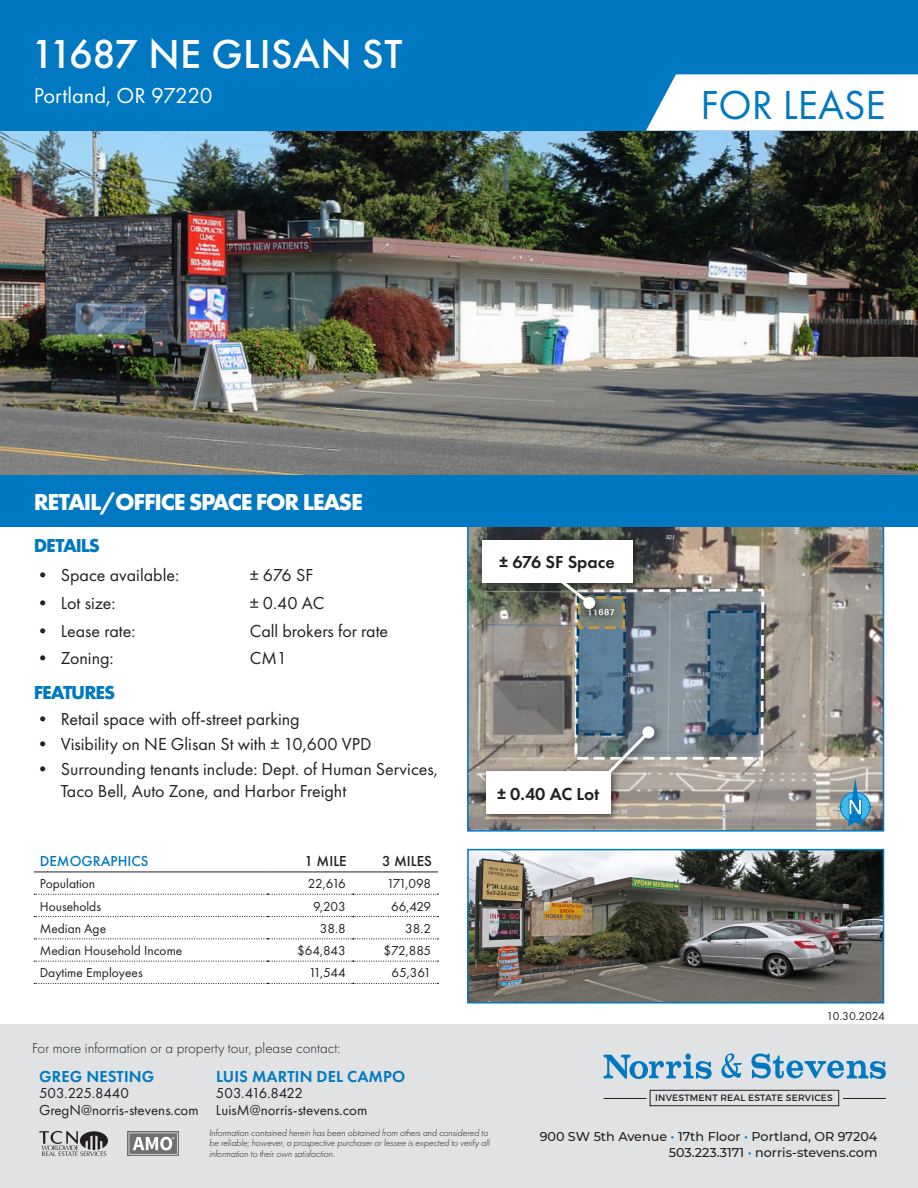
<style>
.page{position:relative;width:918px;height:1188px;background:#fff}
.page>*{position:absolute;margin:0;border:0;box-sizing:border-box;transform-origin:0 0}
.t1{font:500 42px "Futura PT";letter-spacing:.005em;color:#fff}
.t2{font:42px "Futura PT";color:#0079c2}
.t3{font:700 24px "Futura PT";letter-spacing:-.05em;color:#fff}
.t4{font:22.5px "Futura PT";color:#fff}
.t5{font:700 21.75px "Arial";color:#fff}
.t6{font:700 19.5px "Futura PT";letter-spacing:-.05em;color:#0079c2}
.t7{font:18px/21.6px "Futura PT";color:#231f20}
.t8{font:600 18px "Futura PT";color:#231f20}
.t9{font:600 16.5px "Futura PT";letter-spacing:.01em;color:#0079c2}
.t10{font:15px/16.5px "Futura PT";color:#231f20}
.t11{font:300 15px "Futura PT";color:#231f20}
.t12{font:500 15px "Futura PT";color:#0079c2}
.t13{font:500 15px "Futura PT";color:#231f20}
.t14{font:13.5px "Futura PT";color:#231f20}
.t15{font:500 12.75px/16.5px "Montserrat";color:#231f20;text-align:right}
.t16{font:12px "Futura PT";letter-spacing:-.025em;color:#231f20}
.t17{font:italic 300 9.75px/10.5px "Futura PT";letter-spacing:-.01em;color:#231f20}
.t18{font:9.15px "Montserrat";letter-spacing:.02em;color:#231f20}
.s1{color:#0079c2}
</style>
<div class="page">
<div style="left:0;top:1024px;width:918px;height:164px;background:#e1e2e4"></div>
<svg style="left:39px;top:1131px;width:69px;height:25px"></svg>
<div style="left:127px;top:1131px;width:52px;height:25px;background:#abadad"></div>
<svg style="left:129px;top:1133px;width:49px;height:22px"></svg>
<svg style="left:604px;top:1054px;width:108px;height:25px"></svg>
<svg style="left:751px;top:1053px;width:135px;height:26px"></svg>
<svg style="left:721px;top:1053px;width:21px;height:25px"></svg>
<div style="left:650px;top:1090px;width:189px;height:16px;border:1px solid #231f20"></div>
<hr style="left:604px;top:1098px;width:43px;height:1px;background:#231f20">
<hr style="left:843px;top:1098px;width:43px;height:1px;background:#231f20">
<img style="left:470px;top:528px;width:411px;height:301px">
<div style="left:467px;top:525px;width:417px;height:307px;border:2px solid #0079c2"></div>
<img style="left:0;top:131px;width:918px;height:344px">
<hr style="left:34px;top:872px;width:233px;height:1px;background:#231f20">
<hr style="left:267px;top:872px;width:86px;height:1px;background:#231f20">
<hr style="left:353px;top:872px;width:85px;height:1px;background:#231f20">
<svg style="left:34px;top:894px;width:404px;height:1px"></svg>
<svg style="left:34px;top:916px;width:404px;height:1px"></svg>
<svg style="left:34px;top:938px;width:404px;height:1px"></svg>
<svg style="left:34px;top:961px;width:404px;height:1px"></svg>
<svg style="left:34px;top:983px;width:404px;height:1px"></svg>
<div style="left:476px;top:534px;width:167px;height:85px;background:#231f20;opacity:.75"></div>
<div style="left:482px;top:540px;width:150px;height:43px;background:#fff"></div>
<svg style="left:553px;top:583px;width:40px;height:24px"></svg>
<div style="left:583px;top:597px;width:12px;height:12px;background:#fff;border-radius:50%"></div>
<div style="left:0;top:475px;width:918px;height:51px;background:#0079c2"></div>
<svg style="left:838px;top:778px;width:34px;height:48px"></svg>
<img style="left:470px;top:852px;width:411px;height:149px">
<div style="left:467px;top:849px;width:417px;height:155px;border:2px solid #0079c2"></div>
<div style="left:480px;top:721px;width:185px;height:104px;background:#231f20;opacity:.75"></div>
<div style="left:486px;top:771px;width:124px;height:43px;background:#fff"></div>
<svg style="left:589px;top:728px;width:64px;height:65px"></svg>
<div style="left:642px;top:726px;width:12px;height:12px;background:#fff;border-radius:50%"></div>
<div style="left:0;top:0;width:918px;height:131px;background:#0079c2"></div>
<svg style="left:646px;top:74px;width:272px;height:57px"></svg>
<h1 class="t1" style="left:31px;top:29px;width:337px">2386 NW HOYT ST</h1>
<p class="t4" style="left:186px;top:82px;width:14px">1</p>
<p class="t1" style="left:31px;top:29px;width:373px">11687 NE GLISAN ST</p>
<p class="t4" style="left:34px;top:82px;width:180px">Portland, OR 97220</p>
<p class="t2" style="left:700px;top:80px;width:187px">FOR LEASE</p>
<p class="t3" style="left:34px;top:487px;width:331px">RETAIL/OFFICE SPACE FOR LEASE</p>
<p class="t6" style="left:34px;top:532px;width:68px">DETAILS</p>
<p class="t7" style="left:34px;top:564px;width:147px">• Space available:</p>
<p class="t7" style="left:250px;top:564px;width:65px">± 676 SF</p>
<p class="t7" style="left:34px;top:592px;width:83px">• Lot size:</p>
<p class="t7" style="left:250px;top:592px;width:76px">± 0.40 AC</p>
<p class="t7" style="left:34px;top:620px;width:103px">• Lease rate:</p>
<p class="t7" style="left:250px;top:620px;width:140px">Call brokers for rate</p>
<p class="t7" style="left:34px;top:648px;width:81px">• Zoning:</p>
<p class="t7" style="left:250px;top:648px;width:39px">CM1</p>
<p class="t6" style="left:34px;top:680px;width:83px">FEATURES</p>
<p class="t7" style="left:34px;top:708px;width:268px">• Retail space with off-street parking</p>
<p class="t7" style="left:34px;top:733px;width:339px">• Visibility on NE Glisan St with ± 10,600 VPD</p>
<p class="t7" style="left:61px;top:758px;width:379px;text-indent:-27px">• Surrounding tenants include: Dept. of Human Services,<br>Taco Bell, Auto Zone, and Harbor Freight</p>
<p class="t12" style="left:40px;top:852px;width:110px">DEMOGRAPHICS</p>
<p class="t13" style="left:305px;top:852px;width:44px">1 MILE</p>
<p class="t13" style="left:382px;top:852px;width:51px">3 MILES</p>
<p class="t14" style="left:40px;top:876px;width:57px">Population</p>
<p class="t14" style="left:308px;top:876px;width:40px">22,616</p>
<p class="t14" style="left:387px;top:876px;width:46px">171,098</p>
<p class="t14" style="left:40px;top:898px;width:63px">Households</p>
<p class="t14" style="left:313px;top:898px;width:34px">9,203</p>
<p class="t14" style="left:391px;top:898px;width:42px">66,429</p>
<p class="t14" style="left:40px;top:920px;width:68px">Median Age</p>
<p class="t14" style="left:320px;top:920px;width:28px">38.8</p>
<p class="t14" style="left:405px;top:920px;width:28px">38.2</p>
<p class="t14" style="left:40px;top:943px;width:144px">Median Household Income</p>
<p class="t14" style="left:297px;top:943px;width:50px">$64,843</p>
<p class="t14" style="left:383px;top:943px;width:49px">$72,885</p>
<p class="t14" style="left:40px;top:965px;width:105px">Daytime Employees</p>
<p class="t14" style="left:309px;top:965px;width:39px">11,544</p>
<p class="t14" style="left:392px;top:965px;width:41px">65,361</p>
<p class="t11" style="left:32px;top:1040px;width:310px">For more information or a property tour, please contact:</p>
<p class="t9" style="left:39px;top:1066px;width:117px">GREG NESTING</p>
<p class="t10" style="left:39px;top:1085px;width:161px">503.225.8440<br>GregN@norris-stevens.com</p>
<p class="t9" style="left:216px;top:1066px;width:191px">LUIS MARTIN DEL CAMPO</p>
<p class="t10" style="left:216px;top:1085px;width:153px">503.416.8422<br>LuisM@norris-stevens.com</p>
<p class="t8" style="left:499px;top:551px;width:117px">± 676 SF Space</p>
<p class="t8" style="left:497px;top:782px;width:104px">± 0.40 AC Lot</p>
<p class="t5" style="left:847px;top:792px;width:17px">N</p>
<p class="t16" style="left:827px;top:1009px;width:60px">10.30.2024</p>
<p class="t18" style="left:655px;top:1093px;width:179px">INVESTMENT REAL ESTATE SERVICES</p>
<p class="t17" style="left:209px;top:1127px;width:282px">Information contained herein has been obtained from others and considered to be reliable; however, a prospective purchaser or lessee is expected to verify all information to their own satisfaction.</p>
<p class="t15" style="left:540px;top:1127px;width:339px">900 SW 5th Avenue <span class="s1">•</span> 17th Floor <span class="s1">•</span> Portland, OR 97204<br>503.223.3171 <span class="s1">•</span> norris-stevens.com</p>
</div>
